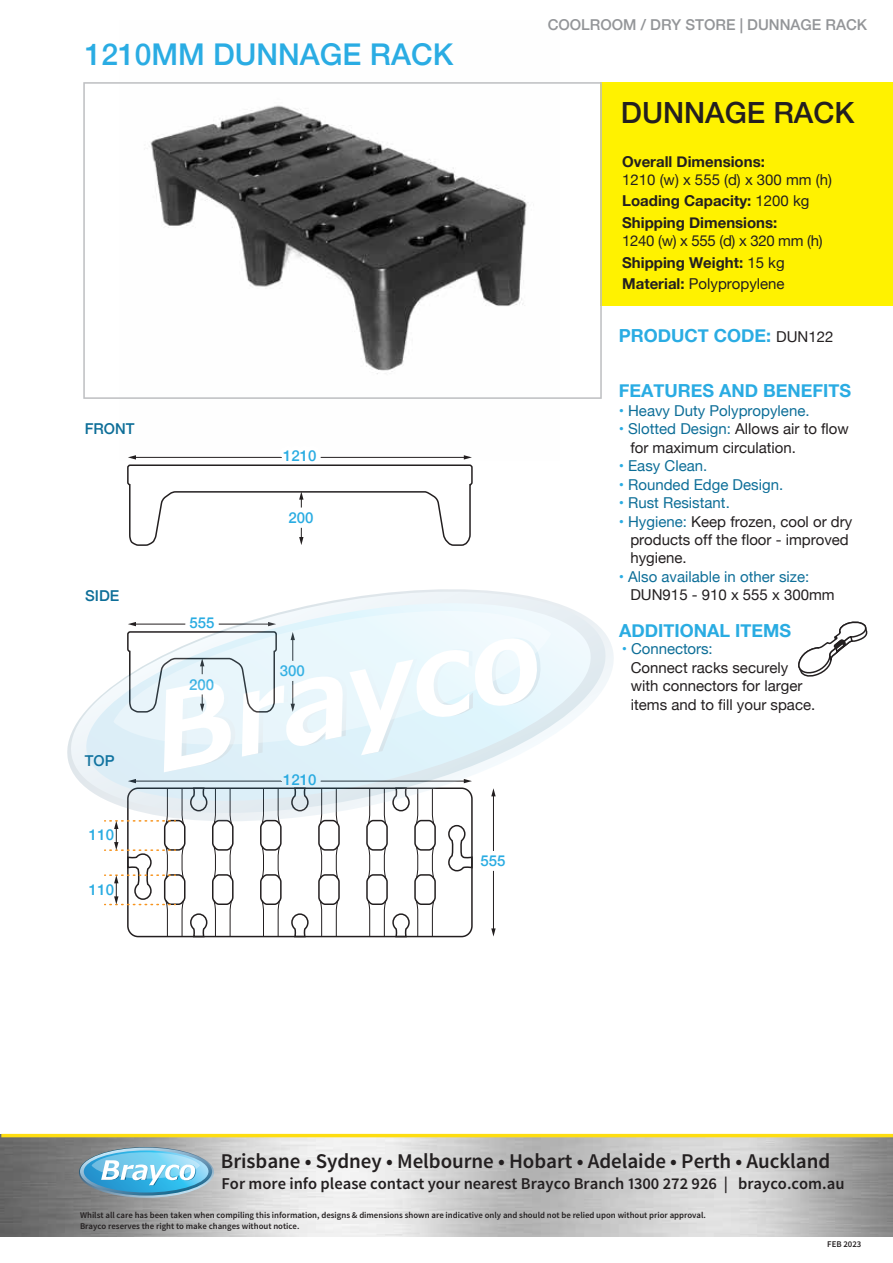
<style>
.page{position:relative;width:893px;height:1263px;background:#fff}
.page>*{position:absolute;margin:0;border:0;box-sizing:border-box;transform-origin:0 0}
.t1{font:500 30px "Helvetica Neue";color:#2aace3}
.t2{font:500 29.25px "Helvetica Neue";color:#231f20}
.t3{font:21px "Falling Sky";letter-spacing:-.005em;color:#231f20}
.t4{font:700 18px "Helvetica Neue";color:#2aace3}
.t5{font:700 18px "Helvetica Neue";color:#2aace2}
.t6{font:16.5px "Falling Sky";color:#231f20}
.t7{font:15px/18.5px "Helvetica Neue";color:#231f20}
.t8{font:15px/18.5px "Helvetica Neue";color:#0d6e98}
.t9{font:700 15px/21.5px "Helvetica Neue";color:#231f20}
.t10{font:500 15px "Helvetica Neue";color:#939598}
.t11{font:500 15px "Helvetica Neue";color:#2aace2}
.t12{font:15px "Helvetica Neue";color:#0d6e97}
.t13{font:500 15px "Helvetica Neue";color:#0d6e98}
.t14{font:8.7px/10.5px "Falling Sky";color:#231f20}
.s1{font-weight:400}
.s2{font-weight:700}
.s3{font-weight:400;font-size:15px;color:#231f20}
.s4{color:#2aace3}
.s5{color:#0d6e98}
.s6{color:#2aace2}
.s7{color:#231f20}
.s8{color:#0d6e97}
</style>
<div class="page">
<div style="left:600px;top:83px;width:293px;height:223px;background:#fff200"></div>
<svg style="left:83px;top:82px;width:519px;height:317px"></svg>
<svg style="left:127px;top:455px;width:346px;height:91px"></svg>
<svg style="left:798px;top:621px;width:70px;height:56px"></svg>
<img style="left:1px;top:1137px;width:892px;height:99px">
<svg style="left:79px;top:1147px;width:135px;height:51px"></svg>
<svg style="left:80px;top:1147px;width:132px;height:48px"></svg>
<svg style="left:84px;top:1150px;width:124px;height:42px"></svg>
<svg style="left:101px;top:1170px;width:95px;height:15px"></svg>
<svg style="left:92px;top:1152px;width:108px;height:26px"></svg>
<hr style="left:1px;top:1134px;width:892px;height:3px;background:#fedd10">
<svg style="left:67px;top:627px;width:547px;height:151px"></svg>
<svg style="left:77px;top:605px;width:522px;height:176px"></svg>
<svg style="left:79px;top:608px;width:465px;height:330px"></svg>
<svg style="left:103px;top:589px;width:459px;height:186px"></svg>
<h1 class="t1" style="left:85px;top:30px;width:370px">1210MM DUNNAGE RACK</h1>
<p class="t13" style="left:85px;top:417px;width:51px">FRONT</p>
<p class="t13" style="left:85px;top:584px;width:36px">SIDE</p>
<p class="t13" style="left:85px;top:749px;width:31px">TOP</p>
<p class="t11" style="left:89px;top:823px;width:27px">110</p>
<p class="t11" style="left:89px;top:877px;width:27px">110</p>
<p class="t11" style="left:189px;top:610px;width:27px">555</p>
<p class="t11" style="left:189px;top:672px;width:27px">200</p>
<p class="t11" style="left:283px;top:443px;width:35px">1210</p>
<p class="t11" style="left:288px;top:505px;width:27px">200</p>
<p class="t11" style="left:280px;top:659px;width:27px">300</p>
<p class="t11" style="left:283px;top:767px;width:35px">1210</p>
<p class="t11" style="left:481px;top:848px;width:27px">555</p>
<p class="t10" style="left:548px;top:13px;width:321px">COOLROOM / DRY STORE | DUNNAGE RACK</p>
<h2 class="t2" style="left:621px;top:89px;width:235px">DUNNAGE RACK</h2>
<p class="t9" style="left:622px;top:151px;width:144px">Overall Dimensions:</p>
<p class="t9" style="left:622px;top:169px;width:211px"><span class="s1">1210 (w) x 555 (d) x 300 mm (h)<br></span>Loading Capacity: <span class="s1">1200 kg<br></span>Shipping Dimensions:</p>
<p class="t7" style="left:622px;top:231px;width:202px;line-height:21.5px">1240 (w) x 555 (d) x 320 mm (h)<br><span class="s2">Shipping Weight:</span> 15 kg<br><span class="s2">Material:</span> Polypropylene</p>
<p class="t4" style="left:619px;top:321px;width:216px">PRODUCT CODE: <span class="s3">DUN122</span></p>
<p class="t4" style="left:619px;top:376px;width:234px">FEATURES AND BENEFITS</p>
<p class="t8" style="left:619px;top:402px;width:192px"><span class="s4">•</span> Heavy Duty Polypropylene.</p>
<p class="t7" style="left:630px;top:421px;width:220px;text-indent:-12px"><span class="s4">•</span> <span class="s5">Slotted Design:</span> Allows air to flow for maximum circulation.</p>
<p class="t12" style="left:619px;top:455px;width:90px"><span class="s6">•</span> Easy Clean.</p>
<p class="t8" style="left:619px;top:476px;width:166px"><span class="s4">•</span> Rounded Edge Design.</p>
<p class="t12" style="left:619px;top:492px;width:113px"><span class="s6">•</span> Rust Resistant.</p>
<p class="t7" style="left:630px;top:513px;width:223px;text-indent:-12px"><span class="s4">•</span> <span class="s5">Hygiene:</span> Keep frozen, cool or dry products off the floor - improved hygiene.</p>
<p class="t8" style="left:630px;top:568px;width:206px;text-indent:-12px"><span class="s4">•</span> Also available in other size:<br><span class="s7">DUN915 - 910 x 555 x 300mm</span></p>
<p class="t5" style="left:619px;top:616px;width:173px">ADDITIONAL ITEMS</p>
<p class="t7" style="left:631px;top:640px;width:186px;text-indent:-9px"><span class="s6">•</span> <span class="s8">Connectors:<br></span>Connect racks securely with connectors for larger items and to fill your space.</p>
<h3 class="t3" style="left:221px;top:1147px;width:611px">Brisbane • Sydney • Melbourne • Hobart • Adelaide • Perth • Auckland</h3>
<p class="t6" style="left:222px;top:1173px;width:624px">For more info please contact your nearest Brayco Branch 1300 272 926 | brayco.com.au</p>
<p class="t14" style="left:80px;top:1210px;width:627px">Whilst all care has been taken when compiling this information, designs &amp; dimensions shown are indicative only and should not be relied upon without prior approval.<br>Brayco reserves the right to make changes without notice.</p>
<p class="t14" style="left:827px;top:1239px;width:36px">FEB 2023</p>
</div>
